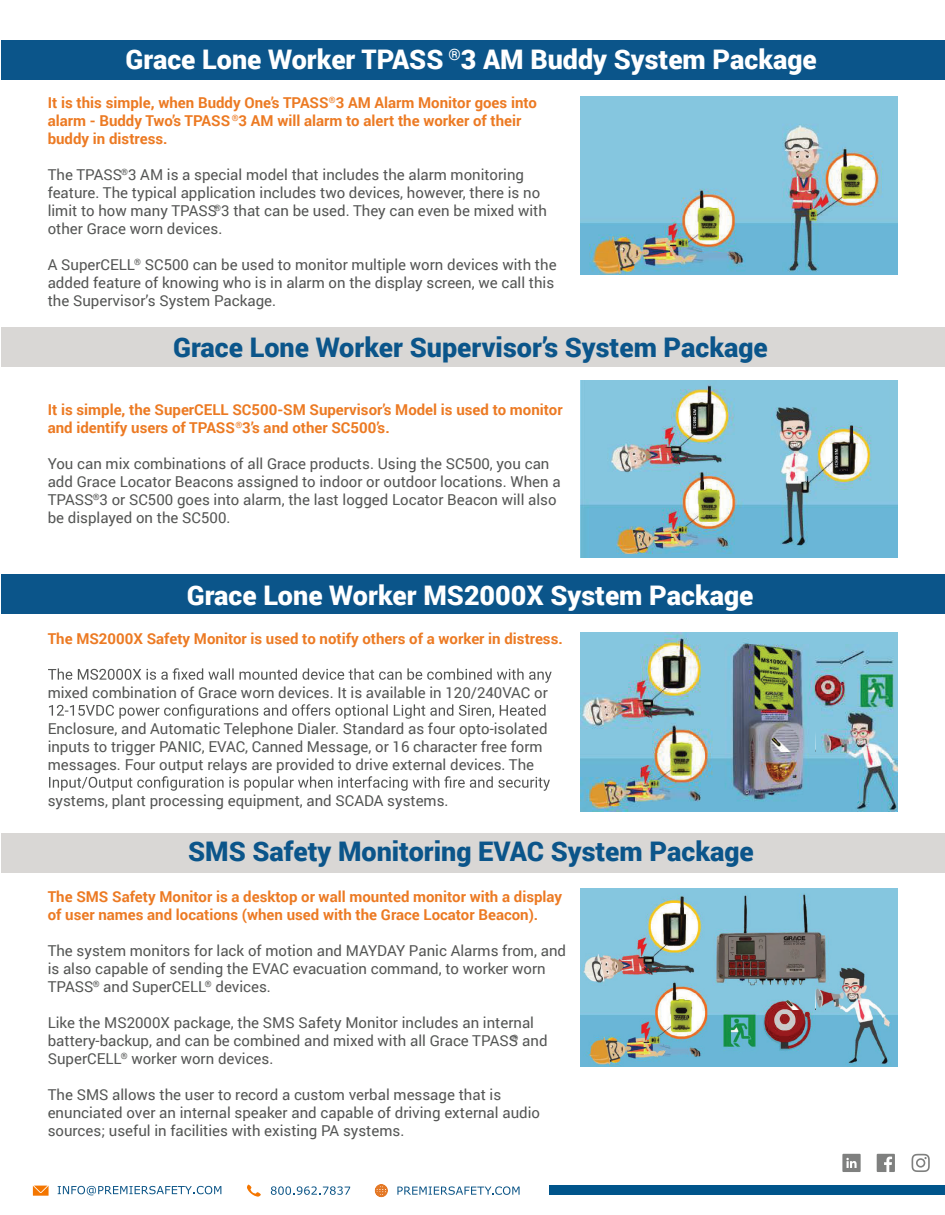
<style>
.page{position:relative;width:945px;height:1215px;background:#fff}
.page>*{position:absolute;margin:0;border:0;box-sizing:border-box;transform-origin:0 0}
.t1{font:900 27px "Roboto";color:#fff}
.t2{font:900 27px "Roboto";color:#0b558a}
.t3{font:15px/18px "Roboto";color:#545554}
.t4{font:700 15px/18px "Roboto";color:#ec7a23}
</style>
<div class="page">
<div style="left:1px;top:40px;width:943px;height:40px;background:#0b558a"></div>
<div style="left:1px;top:327px;width:943px;height:40px;background:#d9d7d5"></div>
<div style="left:1px;top:574px;width:943px;height:40px;background:#0b558a"></div>
<svg style="left:48px;top:668px;width:504px;height:15px"></svg>
<svg style="left:49px;top:704px;width:497px;height:15px"></svg>
<svg style="left:49px;top:776px;width:501px;height:15px"></svg>
<div style="left:1px;top:833px;width:943px;height:40px;background:#d9d7d5"></div>
<img style="left:580px;top:889px;width:317px;height:177px">
<img style="left:580px;top:633px;width:317px;height:179px">
<img style="left:580px;top:381px;width:317px;height:176px">
<img style="left:580px;top:97px;width:317px;height:177px">
<img style="left:698px;top:407px;width:8px;height:21px">
<img style="left:840px;top:446px;width:9px;height:21px">
<img style="left:670px;top:661px;width:9px;height:20px">
<img style="left:753px;top:719px;width:63px;height:33px">
<img style="left:775px;top:988px;width:41px;height:22px">
<img style="left:670px;top:917px;width:8px;height:21px">
<svg style="left:804px;top:483px;width:2px;height:7px"></svg>
<svg style="left:672px;top:448px;width:6px;height:3px"></svg>
<svg style="left:645px;top:702px;width:6px;height:2px"></svg>
<svg style="left:645px;top:959px;width:6px;height:3px"></svg>
<svg style="left:397px;top:1186px;width:123px;height:9px"></svg>
<svg style="left:33px;top:1186px;width:16px;height:10px"></svg>
<svg style="left:58px;top:1186px;width:163px;height:9px"></svg>
<svg style="left:247px;top:1185px;width:14px;height:12px"></svg>
<svg style="left:271px;top:1186px;width:79px;height:9px"></svg>
<svg style="left:877px;top:1154px;width:18px;height:18px"></svg>
<svg style="left:912px;top:1154px;width:18px;height:18px"></svg>
<svg style="left:842px;top:1154px;width:19px;height:18px"></svg>
<div style="left:550px;top:1185px;width:395px;height:10px;background:#00558b"></div>
<svg style="left:375px;top:1184px;width:13px;height:13px"></svg>
<h1 class="t1" style="left:126px;top:41px;width:693px">Grace Lone Worker TPASS <sup>®</sup>3 AM Buddy System Package</h1>
<p class="t4" style="left:48px;top:93px;width:491px">It is this simple, when Buddy One’s TPASS<sup>®</sup>3 AM Alarm Monitor goes into alarm - Buddy Two’s TPASS <sup>®</sup>3 AM will alarm to alert the worker of their buddy in distress.</p>
<p class="t3" style="left:48px;top:165px;width:501px">The TPASS<sup>®</sup>3 AM is a special model that includes the alarm monitoring feature. The typical application includes two devices, however, there is no limit to how many TPASS<sup>®</sup>3 that can be used. They can even be mixed with other Grace worn devices.</p>
<p class="t3" style="left:48px;top:255px;width:510px">A SuperCELL<sup>®</sup> SC500 can be used to monitor multiple worn devices with the added feature of knowing who is in alarm on the display screen, we call this the Supervisor’s System Package.</p>
<h1 class="t2" style="left:173px;top:328px;width:596px">Grace Lone Worker Supervisor’s System Package</h1>
<p class="t4" style="left:48px;top:400px;width:516px">It is simple, the SuperCELL SC500-SM Supervisor’s Model is used to monitor and identify users of TPASS<sup>®</sup>3’s and other SC500’s.</p>
<p class="t3" style="left:48px;top:454px;width:514px">You can mix combinations of all Grace products. Using the SC500, you can add Grace Locator Beacons assigned to indoor or outdoor locations. When a TPASS<sup>®</sup>3 or SC500 goes into alarm, the last logged Locator Beacon will also be displayed on the SC500.</p>
<h1 class="t1" style="left:187px;top:576px;width:568px">Grace Lone Worker MS2000X System Package</h1>
<p class="t4" style="left:48px;top:629px;width:517px">The MS2000X Safety Monitor is used to notify others of a worker in distress.</p>
<p class="t3" style="left:48px;top:683px;width:502px">mixed combination of Grace worn devices. It is available in 120/240VAC or</p>
<p class="t3" style="left:48px;top:719px;width:501px">Enclosure, and Automatic Telephone Dialer. Standard as four opto-isolated inputs to trigger PANIC, EVAC, Canned Message, or 16 character free form messages. Four output relays are provided to drive external devices. The</p>
<p class="t3" style="left:48px;top:791px;width:402px">systems, plant processing equipment, and SCADA systems.</p>
<h1 class="t2" style="left:188px;top:832px;width:567px">SMS Safety Monitoring EVAC System Package</h1>
<p class="t4" style="left:48px;top:887px;width:516px">The SMS Safety Monitor is a desktop or wall mounted monitor with a display of user names and locations (when used with the Grace Locator Beacon).</p>
<p class="t3" style="left:48px;top:941px;width:520px">The system monitors for lack of motion and MAYDAY Panic Alarms from, and is also capable of sending the EVAC evacuation command, to worker worn<br>TPASS<sup>®</sup> and SuperCELL<sup>®</sup> devices.</p>
<p class="t3" style="left:48px;top:1013px;width:501px">Like the MS2000X package, the SMS Safety Monitor includes an internal battery-backup, and can be combined and mixed with all Grace TPASS<sup>®</sup> and<br>SuperCELL<sup>®</sup> worker worn devices.</p>
<p class="t3" style="left:48px;top:1085px;width:494px">The SMS allows the user to record a custom verbal message that is enunciated over an internal speaker and capable of driving external audio sources; useful in facilities with existing PA systems.</p>
</div>
